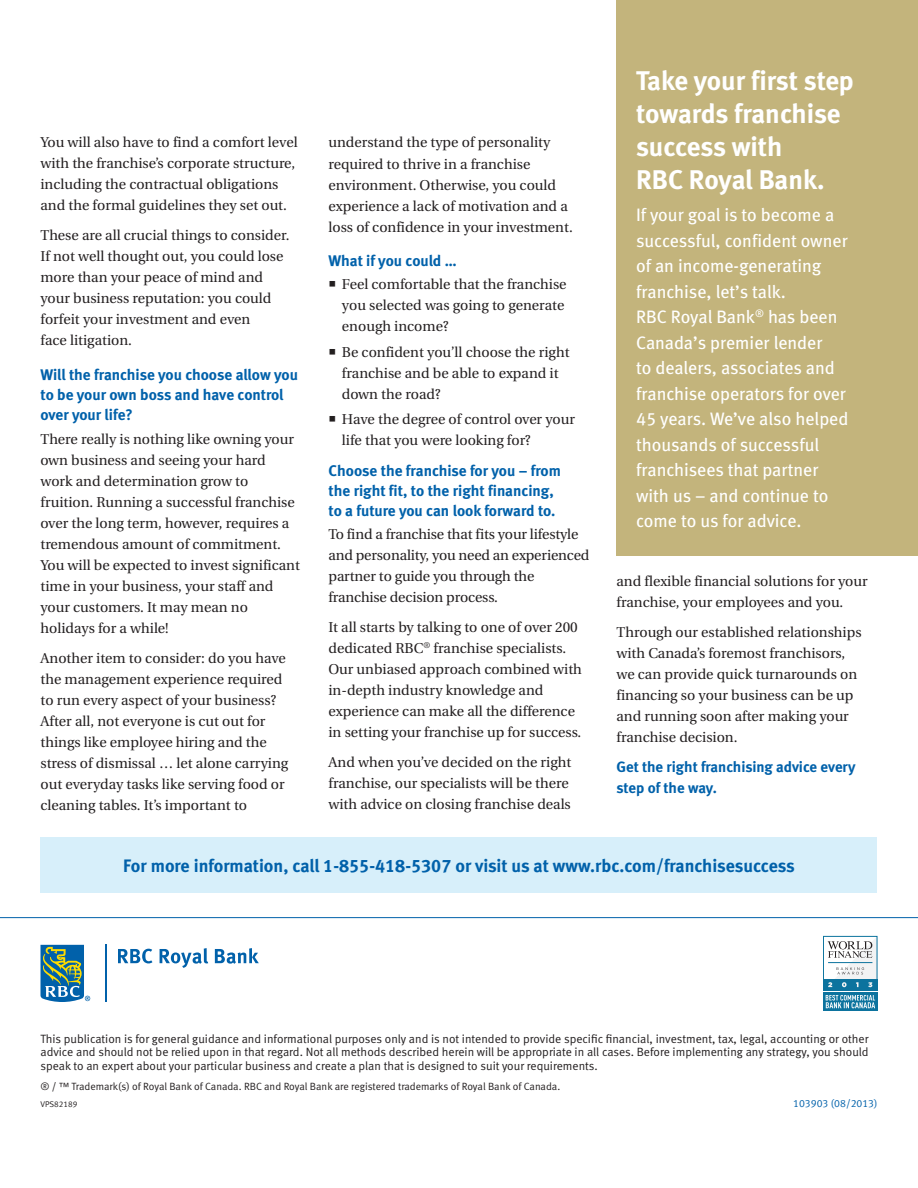
<style>
.page{position:relative;width:918px;height:1188px;background:#fff}
.page>*{position:absolute;margin:0;border:0;box-sizing:border-box;transform-origin:0 0}
.t1{font:27px/33px "Meta Bold LF";letter-spacing:-.005em;color:#fff}
.t2{font:18px/25.5px "Meta Book LF";color:#fff}
.t3{font:18px "Meta Bold LF";color:#0161aa}
.t4{font:15.3px/20.2px "Meta Bold LF";color:#0161aa}
.t5{font:15px/21px "Meta Bold LF";color:#0161aa}
.t6{font:14.25px/21px "Utopia";color:#231f20}
.t7{font:12px/13.5px "Meta Normal LF";color:#231f20;text-align:justify}
.t8{font:10.5px "Meta Normal LF";letter-spacing:-.005em;color:#231f20}
.t9{font:10.5px "Meta Normal LF";color:#0161aa}
.t10{font:8.25px "Meta Normal LF";color:#231f20}
</style>
<div class="page">
<div style="left:40px;top:838px;width:838px;height:55px;background:#d7effa"></div>
<hr style="left:0;top:917px;width:918px;height:1px;background:#0161aa">
<div style="left:616px;top:0;width:302px;height:555px;background:#c3b47c"></div>
<svg style="left:40px;top:945px;width:50px;height:57px"></svg>
<hr style="left:106px;top:945px;width:1px;height:57px;background:#0161aa">
<svg style="left:118px;top:949px;width:34px;height:14px"></svg>
<svg style="left:160px;top:948px;width:48px;height:20px"></svg>
<svg style="left:215px;top:948px;width:44px;height:16px"></svg>
<svg style="left:823px;top:1008px;width:55px;height:3px"></svg>
<svg style="left:823px;top:936px;width:55px;height:72px"></svg>
<p class="t6" style="left:40px;top:132px;width:259px">You will also have to find a comfort level with the franchise’s corporate structure, including the contractual obligations and the formal guidelines they set out.</p>
<p class="t6" style="left:40px;top:225px;width:251px">These are all crucial things to consider.<br>If not well thought out, you could lose more than your peace of mind and your business reputation: you could forfeit your investment and even<br>face litigation.</p>
<p class="t4" style="left:40px;top:364px;width:259px">Will the franchise you choose allow you to be your own boss and have control over your life?</p>
<p class="t6" style="left:40px;top:428px;width:261px">There really is nothing like owning your own business and seeing your hard work and determination grow to fruition. Running a successful franchise over the long term, however, requires a tremendous amount of commitment.<br>You will be expected to invest significant time in your business, your staff and your customers. It may mean no holidays for a while!</p>
<p class="t6" style="left:40px;top:647px;width:249px">Another item to consider: do you have the management experience required to run every aspect of your business?<br>After all, not everyone is cut out for things like employee hiring and the stress of dismissal … let alone carrying out everyday tasks like serving food or cleaning tables. It’s important to</p>
<p class="t6" style="left:329px;top:132px;width:246px">understand the type of personality required to thrive in a franchise environment. Otherwise, you could experience a lack of motivation and a loss of confidence in your investment.</p>
<p class="t4" style="left:328px;top:250px;width:130px">What if you could …</p>
<p class="t6" style="left:342px;top:274px;width:226px;text-indent:-13px">○ Feel comfortable that the franchise you selected was going to generate enough income?</p>
<p class="t6" style="left:342px;top:342px;width:229px;text-indent:-13px">○ Be confident you’ll choose the right franchise and be able to expand it down the road?</p>
<p class="t6" style="left:342px;top:409px;width:234px;text-indent:-13px">○ Have the degree of control over your life that you were looking for?</p>
<p class="t4" style="left:328px;top:460px;width:234px">Choose the franchise for you – from the right fit, to the right financing, to a future you can look forward to.</p>
<p class="t6" style="left:328px;top:524px;width:263px">To find a franchise that fits your lifestyle and personality, you need an experienced partner to guide you through the franchise decision process.</p>
<p class="t6" style="left:328px;top:617px;width:255px">It all starts by talking to one of over 200 dedicated RBC<sup>®</sup> franchise specialists.<br>Our unbiased approach combined with in-depth industry knowledge and experience can make all the difference in setting your franchise up for success.</p>
<p class="t6" style="left:328px;top:752px;width:244px">And when you’ve decided on the right franchise, our specialists will be there with advice on closing franchise deals</p>
<h1 class="t1" style="left:636px;top:64px;width:219px">Take your first step towards franchise success with<br>RBC Royal Bank.</h1>
<p class="t2" style="left:636px;top:202px;width:214px">If your goal is to become a successful, confident owner of an income-generating franchise, let’s talk.<br>RBC Royal Bank<sup>®</sup> has been<br>Canada’s premier lender<br>to dealers, associates and franchise operators for over<br>45 years. We’ve also helped thousands of successful franchisees that partner with us – and continue to come to us for advice.</p>
<p class="t6" style="left:617px;top:571px;width:253px">and flexible financial solutions for your franchise, your employees and you.</p>
<p class="t6" style="left:617px;top:622px;width:247px">Through our established relationships with Canada’s foremost franchisors, we can provide quick turnarounds on financing so your business can be up and running soon after making your franchise decision.</p>
<p class="t5" style="left:616px;top:756px;width:241px">Get the right franchising advice every step of the way.</p>
<p class="t3" style="left:123px;top:855px;width:673px">For more information, call 1-855-418-5307 or visit us at www.rbc.com/franchisesuccess</p>
<p class="t7" style="left:40px;top:1031px;width:830px">This publication is for general guidance and informational purposes only and is not intended to provide specific financial, investment, tax, legal, accounting or other advice and should not be relied upon in that regard. Not all methods described herein will be appropriate in all cases. Before implementing any strategy, you should speak to an expert about your particular business and create a plan that is designed to suit your requirements.</p>
<p class="t8" style="left:40px;top:1080px;width:521px">® / ™ Trademark(s) of Royal Bank of Canada. RBC and Royal Bank are registered trademarks of Royal Bank of Canada.</p>
<p class="t10" style="left:40px;top:1099px;width:38px">VPS82189</p>
<p class="t9" style="left:793px;top:1097px;width:86px">103903 (08/2013)</p>
</div>
